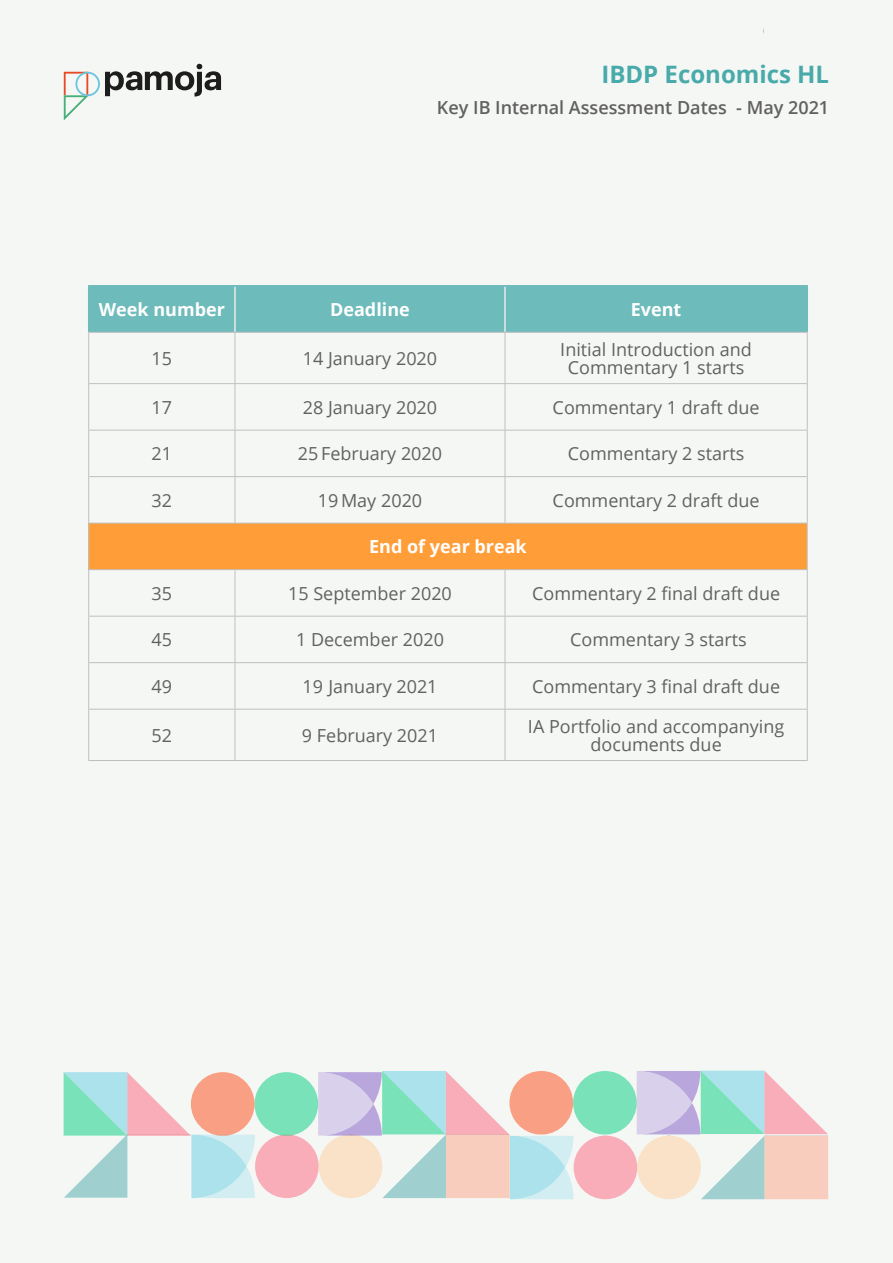
<style>
.page{position:relative;width:893px;height:1263px;background:#f5f7f5}
.page>*{position:absolute;margin:0;border:0;box-sizing:border-box;transform-origin:0 0}
.t1{font:700 24px "Open Sans";color:#49aaaa}
.t2{font:18px/18px "Open Sans";color:#616160;text-align:center}
.t3{font:700 18px "Open Sans";color:#fff}
.t4{font:600 18px "Open Sans";color:#616160}
</style>
<div class="page">
<svg style="left:64px;top:1070px;width:764px;height:130px"></svg>
<svg style="left:64px;top:64px;width:157px;height:56px"></svg>
<div style="left:89px;top:287px;width:717px;height:45px;background:#6ebbbb"></div>
<div style="left:89px;top:523px;width:718px;height:47px;background:#ff9e38"></div>
<hr style="left:234px;top:287px;width:2px;height:45px;background:#e6ece8">
<hr style="left:504px;top:287px;width:2px;height:45px;background:#e6ece8">
<hr style="left:88px;top:285px;width:147px;height:2px;background:#6ebbbb">
<hr style="left:88px;top:287px;width:1px;height:45px;background:#6ebbbb">
<hr style="left:235px;top:285px;width:270px;height:2px;background:#6ebbbb">
<hr style="left:505px;top:285px;width:303px;height:2px;background:#6ebbbb">
<hr style="left:806px;top:287px;width:2px;height:45px;background:#6ebbbb">
<hr style="left:88px;top:332px;width:147px;height:1px;background:#c0bfbf">
<hr style="left:88px;top:333px;width:1px;height:50px;background:#c0bfbf">
<hr style="left:235px;top:332px;width:270px;height:1px;background:#c0bfbf">
<hr style="left:235px;top:333px;width:1px;height:50px;background:#c0bfbf">
<hr style="left:505px;top:332px;width:303px;height:1px;background:#c0bfbf">
<hr style="left:505px;top:333px;width:1px;height:50px;background:#c0bfbf">
<hr style="left:807px;top:333px;width:1px;height:50px;background:#c0bfbf">
<hr style="left:88px;top:383px;width:147px;height:1px;background:#c0bfbf">
<hr style="left:88px;top:384px;width:1px;height:46px;background:#c0bfbf">
<hr style="left:235px;top:383px;width:270px;height:1px;background:#c0bfbf">
<hr style="left:235px;top:384px;width:1px;height:46px;background:#c0bfbf">
<hr style="left:505px;top:383px;width:303px;height:1px;background:#c0bfbf">
<hr style="left:505px;top:384px;width:1px;height:46px;background:#c0bfbf">
<hr style="left:807px;top:384px;width:1px;height:46px;background:#c0bfbf">
<hr style="left:88px;top:430px;width:147px;height:1px;background:#c0bfbf">
<hr style="left:88px;top:430px;width:1px;height:46px;background:#c0bfbf">
<hr style="left:235px;top:430px;width:270px;height:1px;background:#c0bfbf">
<hr style="left:235px;top:430px;width:1px;height:46px;background:#c0bfbf">
<hr style="left:505px;top:430px;width:303px;height:1px;background:#c0bfbf">
<hr style="left:505px;top:430px;width:1px;height:46px;background:#c0bfbf">
<hr style="left:807px;top:430px;width:1px;height:46px;background:#c0bfbf">
<hr style="left:88px;top:476px;width:147px;height:1px;background:#c0bfbf">
<hr style="left:88px;top:477px;width:1px;height:46px;background:#c0bfbf">
<hr style="left:235px;top:476px;width:270px;height:1px;background:#c0bfbf">
<hr style="left:235px;top:477px;width:1px;height:46px;background:#c0bfbf">
<hr style="left:505px;top:476px;width:303px;height:1px;background:#c0bfbf">
<hr style="left:505px;top:477px;width:1px;height:46px;background:#c0bfbf">
<hr style="left:807px;top:477px;width:1px;height:46px;background:#c0bfbf">
<hr style="left:88px;top:523px;width:147px;height:1px;background:#c0bfbf">
<hr style="left:88px;top:523px;width:1px;height:46px;background:#c0bfbf">
<hr style="left:235px;top:523px;width:270px;height:1px;background:#c0bfbf">
<hr style="left:505px;top:523px;width:303px;height:1px;background:#c0bfbf">
<hr style="left:807px;top:523px;width:1px;height:46px;background:#c0bfbf">
<hr style="left:88px;top:569px;width:147px;height:1px;background:#c0bfbf">
<hr style="left:88px;top:570px;width:1px;height:46px;background:#c0bfbf">
<hr style="left:235px;top:569px;width:270px;height:1px;background:#c0bfbf">
<hr style="left:235px;top:570px;width:1px;height:46px;background:#c0bfbf">
<hr style="left:505px;top:569px;width:303px;height:1px;background:#c0bfbf">
<hr style="left:505px;top:570px;width:1px;height:46px;background:#c0bfbf">
<hr style="left:807px;top:570px;width:1px;height:46px;background:#c0bfbf">
<hr style="left:88px;top:616px;width:147px;height:1px;background:#c0bfbf">
<hr style="left:88px;top:616px;width:1px;height:46px;background:#c0bfbf">
<hr style="left:235px;top:616px;width:270px;height:1px;background:#c0bfbf">
<hr style="left:235px;top:616px;width:1px;height:46px;background:#c0bfbf">
<hr style="left:505px;top:616px;width:303px;height:1px;background:#c0bfbf">
<hr style="left:505px;top:616px;width:1px;height:46px;background:#c0bfbf">
<hr style="left:807px;top:616px;width:1px;height:46px;background:#c0bfbf">
<hr style="left:88px;top:662px;width:147px;height:1px;background:#c0bfbf">
<hr style="left:88px;top:663px;width:1px;height:46px;background:#c0bfbf">
<hr style="left:235px;top:662px;width:270px;height:1px;background:#c0bfbf">
<hr style="left:235px;top:663px;width:1px;height:46px;background:#c0bfbf">
<hr style="left:505px;top:662px;width:303px;height:1px;background:#c0bfbf">
<hr style="left:505px;top:663px;width:1px;height:46px;background:#c0bfbf">
<hr style="left:807px;top:663px;width:1px;height:46px;background:#c0bfbf">
<hr style="left:88px;top:709px;width:147px;height:1px;background:#c0bfbf">
<hr style="left:88px;top:709px;width:1px;height:51px;background:#c0bfbf">
<hr style="left:235px;top:709px;width:270px;height:1px;background:#c0bfbf">
<hr style="left:235px;top:709px;width:1px;height:51px;background:#c0bfbf">
<hr style="left:505px;top:709px;width:303px;height:1px;background:#c0bfbf">
<hr style="left:505px;top:709px;width:1px;height:51px;background:#c0bfbf">
<hr style="left:807px;top:709px;width:1px;height:51px;background:#c0bfbf">
<hr style="left:88px;top:760px;width:147px;height:1px;background:#c0bfbf">
<hr style="left:235px;top:760px;width:270px;height:1px;background:#c0bfbf">
<hr style="left:505px;top:760px;width:303px;height:1px;background:#c0bfbf">
<h1 class="t1" style="left:601px;top:64px;width:229px">IBDP Economics HL</h1>
<p class="t4" style="left:437px;top:101px;width:394px">Key IB Internal Assessment Dates - May 2021</p>
<p class="t3" style="left:99px;top:302px;width:128px">Week number</p>
<p class="t3" style="left:330px;top:302px;width:81px">Deadline</p>
<p class="t3" style="left:631px;top:302px;width:52px">Event</p>
<p class="t2" style="left:152px;top:351px;width:22px">15</p>
<p class="t2" style="left:303px;top:351px;width:136px">14 January 2020</p>
<p class="t2" style="left:560px;top:342px;width:193px">Initial Introduction and<br>Commentary 1 starts</p>
<p class="t2" style="left:152px;top:400px;width:22px">17</p>
<p class="t2" style="left:303px;top:400px;width:136px">28 January 2020</p>
<p class="t2" style="left:553px;top:400px;width:208px">Commentary 1 draft due</p>
<p class="t2" style="left:152px;top:447px;width:22px">21</p>
<p class="t2" style="left:298px;top:446px;width:146px">25 February 2020</p>
<p class="t2" style="left:568px;top:446px;width:178px">Commentary 2 starts</p>
<p class="t2" style="left:152px;top:493px;width:22px">32</p>
<p class="t2" style="left:318px;top:493px;width:106px">19 May 2020</p>
<p class="t2" style="left:553px;top:493px;width:208px">Commentary 2 draft due</p>
<p class="t3" style="left:369px;top:539px;width:159px">End of year break</p>
<p class="t2" style="left:152px;top:586px;width:22px">35</p>
<p class="t2" style="left:288px;top:586px;width:165px">15 September 2020</p>
<p class="t2" style="left:532px;top:584px;width:249px">Commentary 2 final draft due</p>
<p class="t2" style="left:152px;top:632px;width:22px">45</p>
<p class="t2" style="left:296px;top:632px;width:149px">1 December 2020</p>
<p class="t2" style="left:570px;top:632px;width:178px">Commentary 3 starts</p>
<p class="t2" style="left:152px;top:679px;width:22px">49</p>
<p class="t2" style="left:302px;top:679px;width:137px">19 January 2021</p>
<p class="t2" style="left:532px;top:677px;width:249px">Commentary 3 final draft due</p>
<p class="t2" style="left:152px;top:728px;width:22px">52</p>
<p class="t2" style="left:302px;top:728px;width:138px">9 February 2021</p>
<p class="t2" style="left:528px;top:719px;width:258px">IA Portfolio and accompanying documents due</p>
</div>
